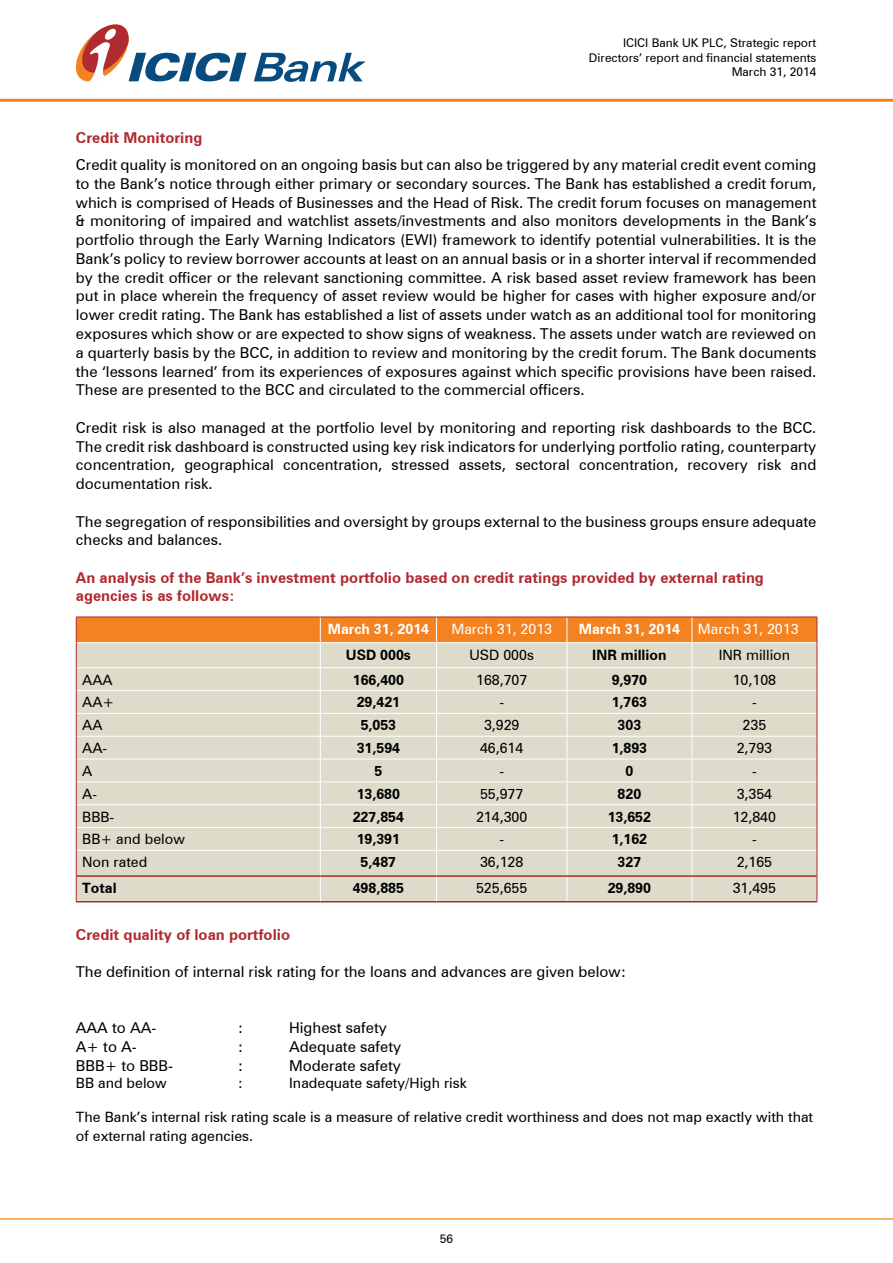
<style>
.page{position:relative;width:893px;height:1263px;background:#fff}
.page>*{position:absolute;margin:0;border:0;box-sizing:border-box;transform-origin:0 0}
.t1{font:15px/18.8px "Zurich BT";color:#000;text-align:justify}
.t2{font:700 15px/18px "Zurich BT";color:#af2a30}
.t3{font:14.25px/18.8px "Zurich BT";color:#000}
.t4{font:700 14.25px "Zurich BT";color:#000}
.t5{font:700 14.25px "Zurich BT";color:#fff}
.t6{font:14.25px "Zurich BT";color:#fff}
.t7{font:12px/14.4px "Zurich BT";color:#000;text-align:right}
</style>
<div class="page">
<svg style="left:75px;top:24px;width:172px;height:58px"></svg>
<svg style="left:254px;top:53px;width:112px;height:29px"></svg>
<hr style="left:0;top:99px;width:893px;height:3px;background:#f58220">
<hr style="left:0;top:1218px;width:893px;height:2px;background:#fc9732">
<svg style="left:76px;top:617px;width:742px;height:284px;background:#dfd3bc"></svg>
<hr style="left:76px;top:901px;width:244px;height:1px;background:#af2a30">
<hr style="left:320px;top:901px;width:117px;height:1px;background:#af2a30">
<hr style="left:437px;top:901px;width:130px;height:1px;background:#af2a30">
<hr style="left:567px;top:901px;width:125px;height:1px;background:#af2a30">
<hr style="left:692px;top:901px;width:125px;height:1px;background:#af2a30">
<p class="t7" style="left:589px;top:36px;width:229px">ICICI Bank UK PLC, Strategic report<br>Directors’ report and financial statements<br>March 31, 2014</p>
<p class="t2" style="left:76px;top:129px;width:128px">Credit Monitoring</p>
<p class="t1" style="left:76px;top:155px;width:742px">Credit quality is monitored on an ongoing basis but can also be triggered by any material credit event coming to the Bank’s notice through either primary or secondary sources. The Bank has established a credit forum, which is comprised of Heads of Businesses and the Head of Risk. The credit forum focuses on management &amp; monitoring of impaired and watchlist assets/investments and also monitors developments in the Bank’s portfolio through the Early Warning Indicators (EWI) framework to identify potential vulnerabilities. It is the Bank’s policy to review borrower accounts at least on an annual basis or in a shorter interval if recommended by the credit officer or the relevant sanctioning committee. A risk based asset review framework has been put in place wherein the frequency of asset review would be higher for cases with higher exposure and/or lower credit rating. The Bank has established a list of assets under watch as an additional tool for monitoring exposures which show or are expected to show signs of weakness. The assets under watch are reviewed on a quarterly basis by the BCC, in addition to review and monitoring by the credit forum. The Bank documents the ‘lessons learned’ from its experiences of exposures against which specific provisions have been raised.<br>These are presented to the BCC and circulated to the commercial officers.</p>
<p class="t1" style="left:76px;top:418px;width:742px">Credit risk is also managed at the portfolio level by monitoring and reporting risk dashboards to the BCC.<br>The credit risk dashboard is constructed using key risk indicators for underlying portfolio rating, counterparty concentration, geographical concentration, stressed assets, sectoral concentration, recovery risk and documentation risk.</p>
<p class="t1" style="left:76px;top:512px;width:742px">The segregation of responsibilities and oversight by groups external to the business groups ensure adequate checks and balances.</p>
<p class="t2" style="left:76px;top:568px;width:689px">An analysis of the Bank’s investment portfolio based on credit ratings provided by external rating agencies is as follows:</p>
<p class="t5" style="left:328px;top:620px;width:103px">March 31, 2014</p>
<p class="t6" style="left:451px;top:620px;width:102px">March 31, 2013</p>
<p class="t5" style="left:579px;top:620px;width:103px">March 31, 2014</p>
<p class="t6" style="left:698px;top:620px;width:102px">March 31, 2013</p>
<p class="t4" style="left:346px;top:646px;width:67px">USD 000s</p>
<p class="t3" style="left:469px;top:645px;width:66px">USD 000s</p>
<p class="t4" style="left:592px;top:646px;width:76px">INR million</p>
<p class="t3" style="left:719px;top:645px;width:73px">INR million</p>
<p class="t3" style="left:82px;top:670px;width:32px">AAA</p>
<p class="t4" style="left:353px;top:671px;width:53px">166,400</p>
<p class="t3" style="left:476px;top:670px;width:53px">168,707</p>
<p class="t4" style="left:612px;top:671px;width:37px">9,970</p>
<p class="t3" style="left:733px;top:670px;width:45px">10,108</p>
<p class="t3" style="left:82px;top:693px;width:34px">AA+</p>
<p class="t4" style="left:357px;top:694px;width:45px">29,421</p>
<p class="t3" style="left:499px;top:693px;width:6px">-</p>
<p class="t4" style="left:612px;top:694px;width:37px">1,763</p>
<p class="t3" style="left:752px;top:693px;width:6px">-</p>
<p class="t3" style="left:82px;top:716px;width:22px">AA</p>
<p class="t4" style="left:361px;top:716px;width:37px">5,053</p>
<p class="t3" style="left:484px;top:716px;width:37px">3,929</p>
<p class="t4" style="left:618px;top:716px;width:25px">303</p>
<p class="t3" style="left:743px;top:716px;width:25px">235</p>
<p class="t3" style="left:82px;top:738px;width:27px">AA-</p>
<p class="t4" style="left:357px;top:739px;width:45px">31,594</p>
<p class="t3" style="left:480px;top:738px;width:45px">46,614</p>
<p class="t4" style="left:612px;top:739px;width:37px">1,893</p>
<p class="t3" style="left:737px;top:738px;width:37px">2,793</p>
<p class="t3" style="left:82px;top:761px;width:12px">A</p>
<p class="t4" style="left:374px;top:762px;width:9px">5</p>
<p class="t3" style="left:499px;top:761px;width:6px">-</p>
<p class="t4" style="left:625px;top:762px;width:9px">0</p>
<p class="t3" style="left:752px;top:761px;width:6px">-</p>
<p class="t3" style="left:82px;top:784px;width:16px">A-</p>
<p class="t4" style="left:357px;top:785px;width:45px">13,680</p>
<p class="t3" style="left:480px;top:784px;width:45px">55,977</p>
<p class="t4" style="left:618px;top:785px;width:25px">820</p>
<p class="t3" style="left:737px;top:784px;width:37px">3,354</p>
<p class="t3" style="left:82px;top:807px;width:34px">BBB-</p>
<p class="t4" style="left:353px;top:808px;width:53px">227,854</p>
<p class="t3" style="left:476px;top:807px;width:53px">214,300</p>
<p class="t4" style="left:608px;top:808px;width:45px">13,652</p>
<p class="t3" style="left:733px;top:807px;width:45px">12,840</p>
<p class="t3" style="left:82px;top:830px;width:104px">BB+ and below</p>
<p class="t4" style="left:357px;top:831px;width:45px">19,391</p>
<p class="t3" style="left:499px;top:830px;width:6px">-</p>
<p class="t4" style="left:612px;top:831px;width:37px">1,162</p>
<p class="t3" style="left:752px;top:830px;width:6px">-</p>
<p class="t3" style="left:82px;top:853px;width:67px">Non rated</p>
<p class="t4" style="left:361px;top:853px;width:37px">5,487</p>
<p class="t3" style="left:480px;top:853px;width:45px">36,128</p>
<p class="t4" style="left:618px;top:853px;width:25px">327</p>
<p class="t3" style="left:737px;top:853px;width:37px">2,165</p>
<p class="t4" style="left:82px;top:879px;width:36px">Total</p>
<p class="t4" style="left:353px;top:879px;width:53px">498,885</p>
<p class="t3" style="left:476px;top:878px;width:53px">525,655</p>
<p class="t4" style="left:608px;top:879px;width:45px">29,890</p>
<p class="t3" style="left:733px;top:878px;width:45px">31,495</p>
<p class="t2" style="left:76px;top:925px;width:216px">Credit quality of loan portfolio</p>
<p class="t1" style="left:76px;top:962px;width:552px">The definition of internal risk rating for the loans and advances are given below:</p>
<p class="t1" style="left:76px;top:1018px;width:82px">AAA to AA-</p>
<p class="t1" style="left:238px;top:1018px;width:7px">:</p>
<p class="t1" style="left:289px;top:1018px;width:99px">Highest safety</p>
<p class="t1" style="left:76px;top:1037px;width:62px">A+ to A-</p>
<p class="t1" style="left:238px;top:1037px;width:7px">:</p>
<p class="t1" style="left:289px;top:1037px;width:114px">Adequate safety</p>
<p class="t1" style="left:76px;top:1056px;width:99px">BBB+ to BBB-</p>
<p class="t1" style="left:238px;top:1056px;width:7px">:</p>
<p class="t1" style="left:289px;top:1056px;width:113px">Moderate safety</p>
<p class="t3" style="left:76px;top:1073px;width:92px">BB and below</p>
<p class="t3" style="left:238px;top:1073px;width:7px">:</p>
<p class="t3" style="left:289px;top:1073px;width:179px">Inadequate safety/High risk</p>
<p class="t3" style="left:76px;top:1107px;width:739px">The Bank’s internal risk rating scale is a measure of relative credit worthiness and does not map exactly with that of external rating agencies.</p>
<p class="t7" style="left:440px;top:1231px;width:15px">56</p>
</div>
